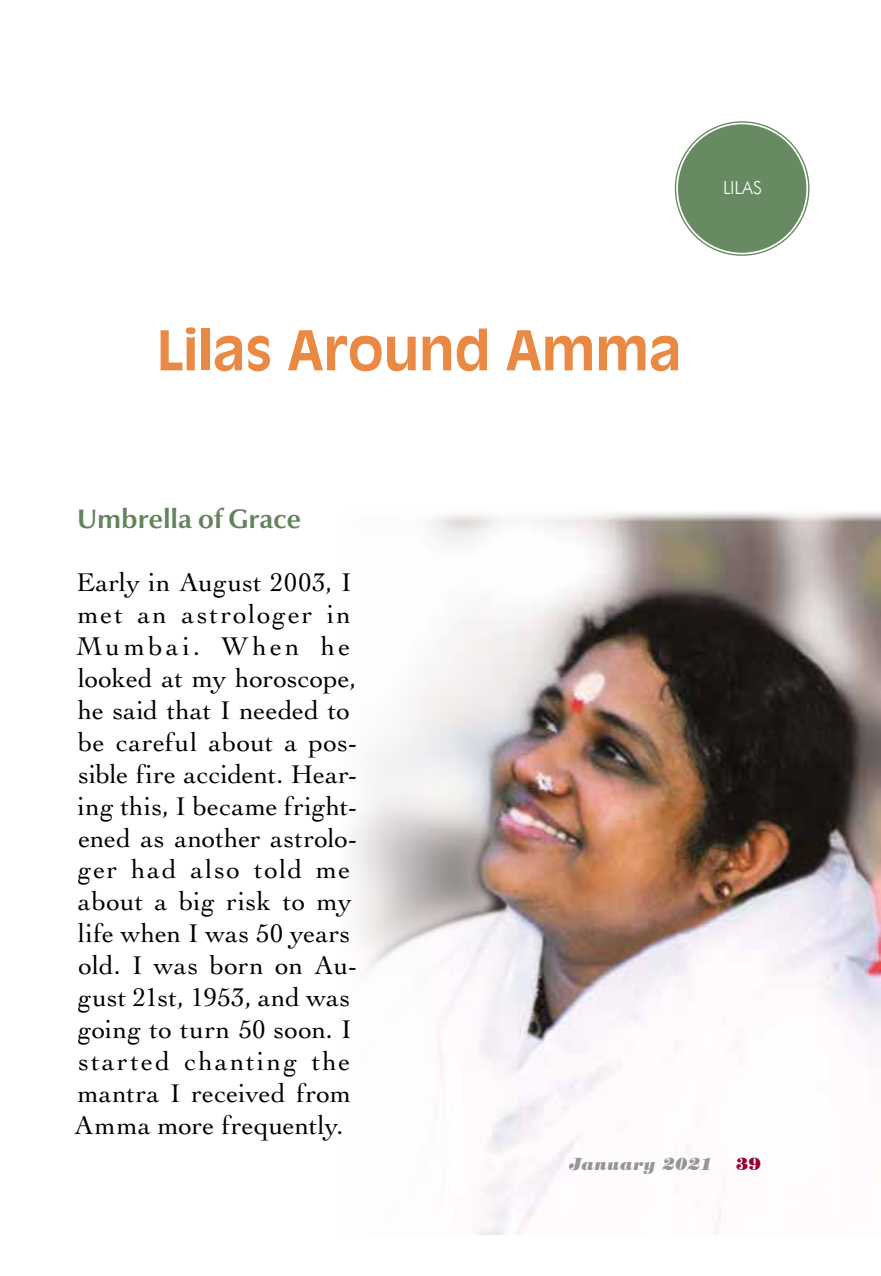
<style>
.page{position:relative;width:881px;height:1276px;background:#fff}
.page>*{position:absolute;margin:0;border:0;box-sizing:border-box;transform-origin:0 0}
.t1{font:700 54px "Antique Olive";letter-spacing:-.005em;color:#ea8943}
.t2{font:27px/31.9px "Cochin";letter-spacing:.01em;color:#000}
.t3{font:700 27px "Optima Nova LT";color:#63835c}
.t4{font:300 18px "Futura BT";letter-spacing:-.005em;color:#fff}
.t5{font:italic 800 16.88px "Tiffany";letter-spacing:.015em;color:#939598}
.t6{font:800 16.88px "Tiffany IT Cby BT";color:#980030}
</style>
<div class="page">
<img style="left:352px;top:512px;width:528px;height:722px">
<div style="left:677px;top:124px;width:129px;height:129px;background:#678a63;border-radius:50%"></div>
<p class="t4" style="left:722px;top:176px;width:40px">LILAS</p>
<h1 class="t1" style="left:156px;top:317px;width:526px">Lilas Around Amma</h1>
<p class="t3" style="left:77px;top:503px;width:225px">Umbrella of Grace</p>
<p class="t2" style="left:75px;top:567px;width:284px">Early in August 2003, I met an astrologer in<br>Mumbai. When he looked at my horoscope, he said that I needed to be careful about a pos&shy;sible fire accident. Hear&shy;ing this, I became fright&shy;ened as another astrolo&shy;ger had also told me about a big risk to my life when I was 50 years old. I was born on Au&shy;gust 21st, 1953, and was going to turn 50 soon. I started chanting the mantra I received from<br>Amma more frequently.</p>
<p class="t5" style="left:568px;top:1153px;width:145px">January 2021</p>
<p class="t6" style="left:736px;top:1154px;width:26px">39</p>
</div>
